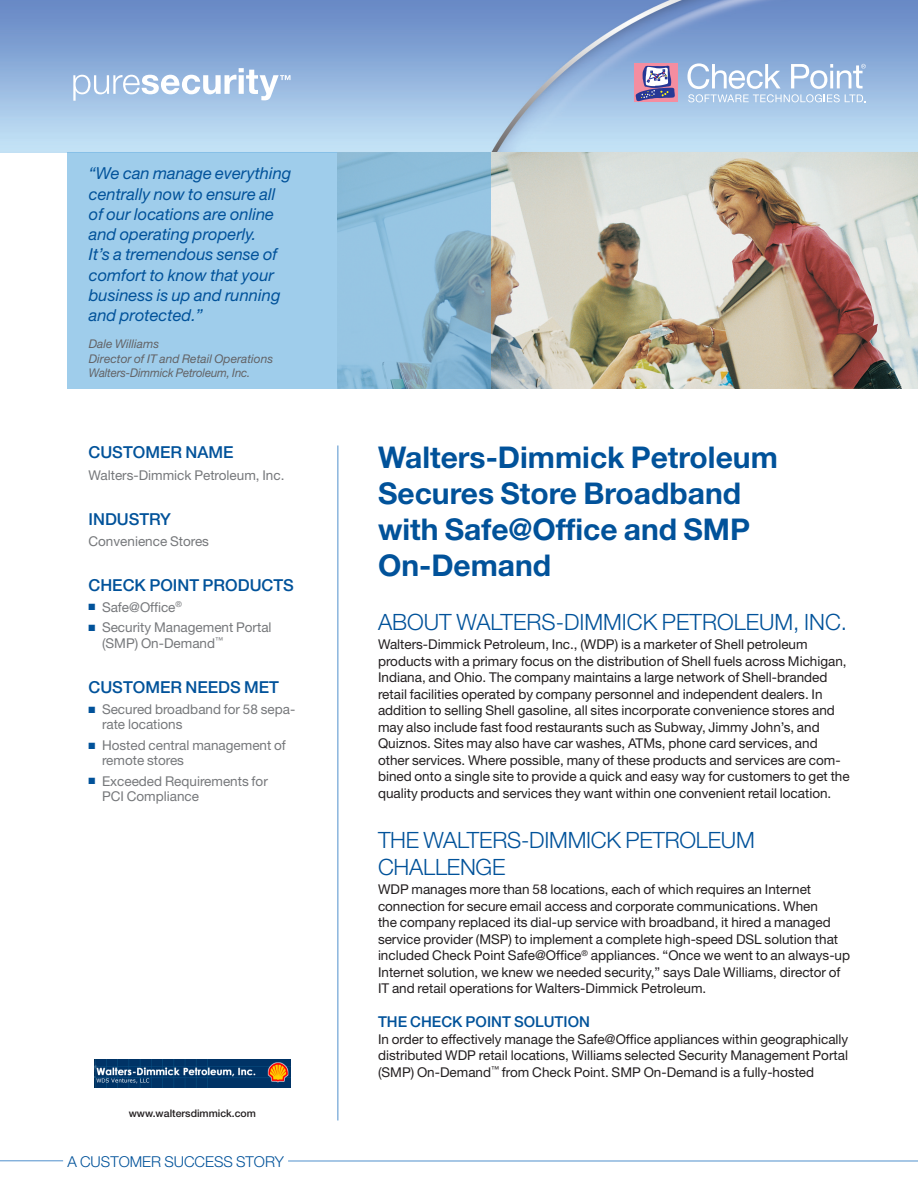
<style>
.page{position:relative;width:918px;height:1188px;background:#fff}
.page>*{position:absolute;margin:0;border:0;box-sizing:border-box;transform-origin:0 0}
.SS_Title{font:700 30px/36px "Helvetica Neue";color:#01529a}
.Challenge_Solution{font:300 22.5px "Helvetica Neue";letter-spacing:-.01em;color:#01529a}
.SS_Quote{font:italic 16.5px/20.2px "Helvetica Neue";color:#01529a}
.Description_Features{font:500 16.5px "Helvetica Neue";color:#01529a}
.Success_Story_Wordma{font:300 15px "Helvetica Neue";color:#01529a}
.Subhead_1{font:500 15px "Helvetica Neue";color:#01529a}
.Body_Copy{font:13.5px/16.5px "Helvetica Neue";color:#231f20}
.side_bar_bullets{font:13.5px/15px "Helvetica Neue";color:#76787b}
.side_bar_bullet_-_la{font:13.5px/15.8px "Helvetica Neue";color:#76787b}
.Product_description{font:13.5px "Helvetica Neue";color:#76787b}
.SS_Quoter{font:italic 12px "Helvetica Neue";color:#636366}
.SS_Quoter-2{font:italic 12px "Helvetica Neue";color:#636366;scale:.95 1}
.Web_address{font:500 10.5px "Helvetica Neue";color:#231f20}
.s1{color:#01529a}
</style>
<div class="page">
<img style="left:0;top:0;width:918px;height:153px">
<div style="left:634px;top:64px;width:44px;height:38px;background:#f48da0"></div>
<svg style="left:635px;top:66px;width:40px;height:35px"></svg>
<svg style="left:687px;top:63px;width:179px;height:39px"></svg>
<svg style="left:73px;top:68px;width:218px;height:33px"></svg>
<img style="left:491px;top:153px;width:427px;height:236px">
<hr style="left:338px;top:445px;width:1px;height:675px;background:#5090cc">
<hr style="left:0;top:1160px;width:63px;height:1px;background:#5090cc">
<hr style="left:288px;top:1161px;width:630px;height:1px;background:#5090cc">
<svg style="left:68px;top:153px;width:423px;height:236px;background:#97c5e2"></svg>
<img style="left:94px;top:1059px;width:197px;height:28px">
<p class="SS_Quote" style="left:89px;top:163px;width:204px">“We can manage everything centrally now to ensure all of our locations are online and operating properly.<br>It’s a tremendous sense of comfort to know that your business is up and running and protected.”</p>
<p class="SS_Quoter" style="left:89px;top:337px;width:72px">Dale Williams</p>
<p class="SS_Quoter" style="left:89px;top:351px;width:186px">Director of IT and Retail Operations</p>
<p class="SS_Quoter-2" style="left:89px;top:365px;width:172px">Walters-Dimmick Petroleum, Inc.</p>
<p class="Description_Features" style="left:88px;top:443px;width:146px">CUSTOMER NAME</p>
<p class="Product_description" style="left:88px;top:467px;width:197px">Walters-Dimmick Petroleum, Inc.</p>
<p class="Description_Features" style="left:88px;top:509px;width:84px">INDUSTRY</p>
<p class="Product_description" style="left:88px;top:533px;width:122px">Convenience Stores</p>
<p class="Description_Features" style="left:88px;top:575px;width:207px">CHECK POINT PRODUCTS</p>
<p class="side_bar_bullets" style="left:88px;top:599px;width:95px"><span class="s1">■</span> Safe@Office<sup>®</sup></p>
<p class="side_bar_bullet_-_la" style="left:102px;top:619px;width:171px;text-indent:-14px"><span class="s1">■</span> Security Management Portal (SMP) On-Demand<sup>™</sup></p>
<p class="Description_Features" style="left:88px;top:677px;width:192px">CUSTOMER NEEDS MET</p>
<p class="side_bar_bullets" style="left:102px;top:702px;width:195px;text-indent:-14px"><span class="s1">■</span> Secured broadband for 58 sepa&shy;rate locations</p>
<p class="side_bar_bullets" style="left:102px;top:738px;width:185px;text-indent:-14px"><span class="s1">■</span> Hosted central management of remote stores</p>
<p class="side_bar_bullet_-_la" style="left:102px;top:773px;width:167px;line-height:15px;text-indent:-14px"><span class="s1">■</span> Exceeded Requirements for<br>PCI Compliance</p>
<p class="Web_address" style="left:129px;top:1107px;width:129px">WWW.WALTERSDIMMICK.COM</p>
<p class="Success_Story_Wordma" style="left:68px;top:1152px;width:218px">A CUSTOMER SUCCESS STORY</p>
<p class="SS_Title" style="left:378px;top:439px;width:401px">Walters-Dimmick Petroleum<br>Secures Store Broadband with Safe@Office and SMP<br>On-Demand</p>
<p class="Challenge_Solution" style="left:378px;top:608px;width:45px">ABOUT</p>
<p class="Challenge_Solution" style="left:456px;top:608px;width:59px">WALTERS</p>
<p class="Challenge_Solution" style="left:556px;top:608px;width:136px">-DIMM ICK PETRO</p>
<p class="Challenge_Solution" style="left:734px;top:608px;width:28px">LEUM</p>
<p class="Challenge_Solution" style="left:793px;top:608px;width:55px">, INC.</p>
<p class="Body_Copy" style="left:378px;top:636px;width:473px">Walters-Dimmick Petroleum, Inc., (WDP) is a marketer of Shell petroleum products with a primary focus on the distribution of Shell fuels across Michigan, Indiana, and Ohio. The company maintains a large network of Shell-branded retail facilities operated by company personnel and independent dealers. In addition to selling Shell gasoline, all sites incorporate convenience stores and may also include fast food restaurants such as Subway, Jimmy John’s, and Quiznos. Sites may also have car washes, ATMs, phone card services, and other services. Where possible, many of these products and services are com&shy;bined onto a single site to provide a quick and easy way for customers to get the quality products and services they want within one convenient retail location.</p>
<p class="Challenge_Solution" style="left:378px;top:826px;width:104px">THE WALTERS</p>
<p class="Challenge_Solution" style="left:521px;top:826px;width:133px">-DIMM ICK PETRO</p>
<p class="Challenge_Solution" style="left:696px;top:826px;width:28px">LEUM</p>
<p class="Challenge_Solution" style="left:378px;top:853px;width:127px">CHALLENGE</p>
<p class="Body_Copy" style="left:378px;top:881px;width:474px">WDP manages more than 58 locations, each of which requires an Internet connection for secure email access and corporate communications. When<br>the company replaced its dial-up service with broadband, it hired a managed service provider (MSP) to implement a complete high-speed DSL solution that included Check Point Safe@Office<sup>®</sup> appliances. “Once we went to an always-up Internet solution, we knew we needed security,” says Dale Williams, director of IT and retail operations for Walters-Dimmick Petroleum.</p>
<p class="Subhead_1" style="left:378px;top:1013px;width:11px">THE</p>
<p class="Subhead_1" style="left:410px;top:1013px;width:181px">CHECK POINT SOLUTION</p>
<p class="Body_Copy" style="left:378px;top:1030px;width:472px;text-align:justify">In order to effectively manage the Safe@Office appliances within geographically distributed WDP retail locations, Williams selected Security Management Portal (SMP) On-Demand<sup>™</sup> from Check Point. SMP On-Demand is a fully-hosted</p>
</div>
